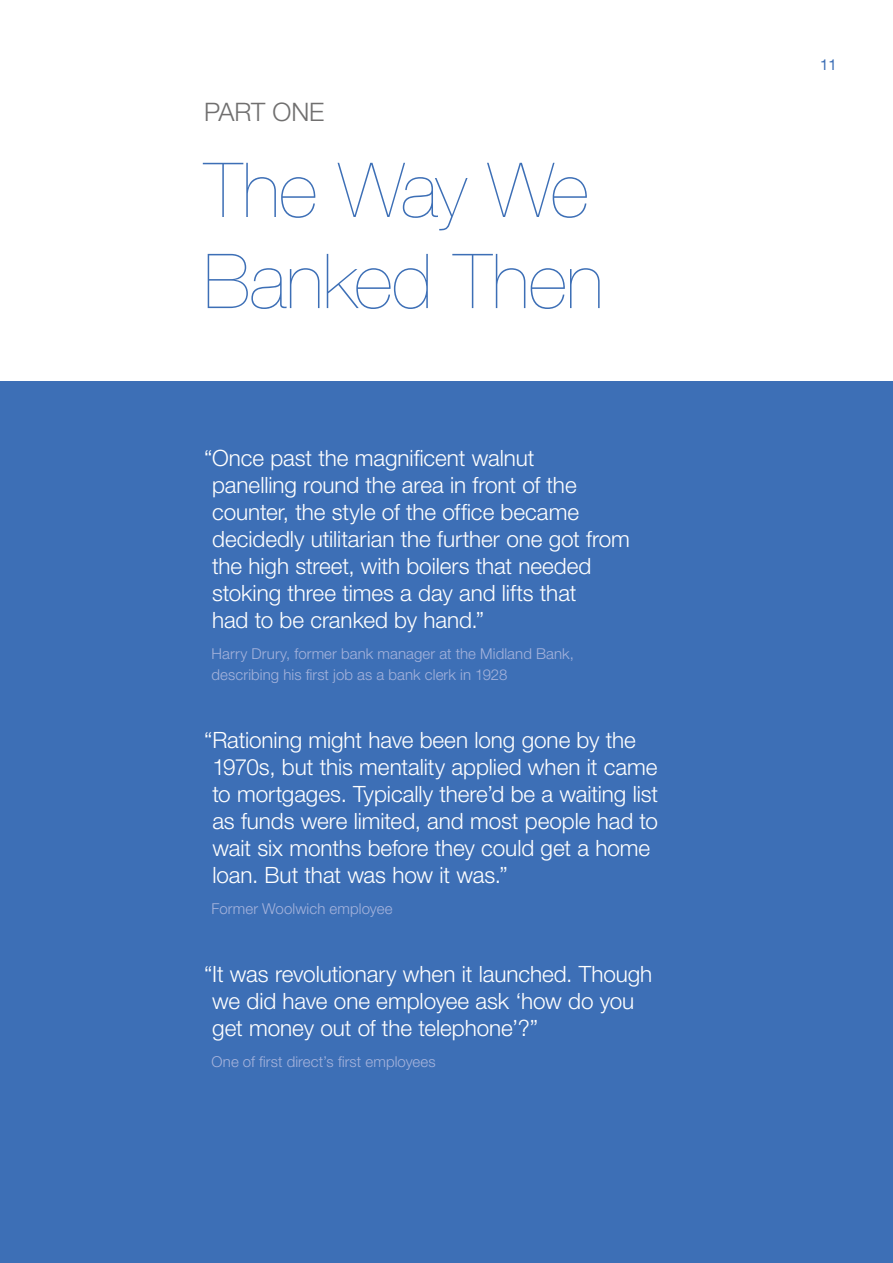
<style>
.page{position:relative;width:893px;height:1263px;background:#fff}
.page>*{position:absolute;margin:0;border:0;box-sizing:border-box;transform-origin:0 0}
.t1{font:200 75.9px/91.1px "Helvetica Neue LT Pro";letter-spacing:-.01em;color:#3d6fb6}
.t2{font:300 25.5px "Helvetica Neue LT Pro";letter-spacing:-.005em;color:#706f6f}
.t3{font:300 22.5px/27px "Helvetica Neue LT Pro";letter-spacing:-.005em;color:#fff}
.t4{font:300 15px/21px "Helvetica Neue LT Pro";letter-spacing:.005em;color:#a5b3dc}
.t5{font:15px "Helvetica Neue LT Pro";color:#3d6fb6}
</style>
<div class="page">
<div style="left:0;top:382px;width:893px;height:881px;background:#3d6fb6"></div>
<p class="t2" style="left:204px;top:96px;width:122px">PART ONE</p>
<h1 class="t1" style="left:204px;top:144px;width:401px">The Way We<br>Banked Then</h1>
<p class="t3" style="left:212px;top:444px;width:419px;text-indent:-8px">“Once past the magnificent walnut<br>panelling round the area in front of the counter, the style of the office became decidedly utilitarian the further one got from the high street, with boilers that needed stoking three times a day and lifts that<br>had to be cranked by hand.”</p>
<p class="t4" style="left:212px;top:643px;width:364px">Harry Drury, former bank manager at the Midland Bank, describing his first job as a bank clerk in 1928</p>
<p class="t3" style="left:212px;top:726px;width:447px;text-indent:-8px">“Rationing might have been long gone by the 1970s, but this mentality applied when it came to mortgages. Typically there’d be a waiting list as funds were limited, and most people had to wait six months before they could get a home loan. But that was how it was.”</p>
<p class="t4" style="left:212px;top:898px;width:182px">Former Woolwich employee</p>
<p class="t3" style="left:212px;top:960px;width:442px;text-indent:-8px">“It was revolutionary when it launched. Though we did have one employee ask ‘how do you get money out of the telephone’?”</p>
<p class="t4" style="left:212px;top:1051px;width:226px">One of first direct’s first employees</p>
<p class="t5" style="left:820px;top:56px;width:18px">11</p>
</div>
